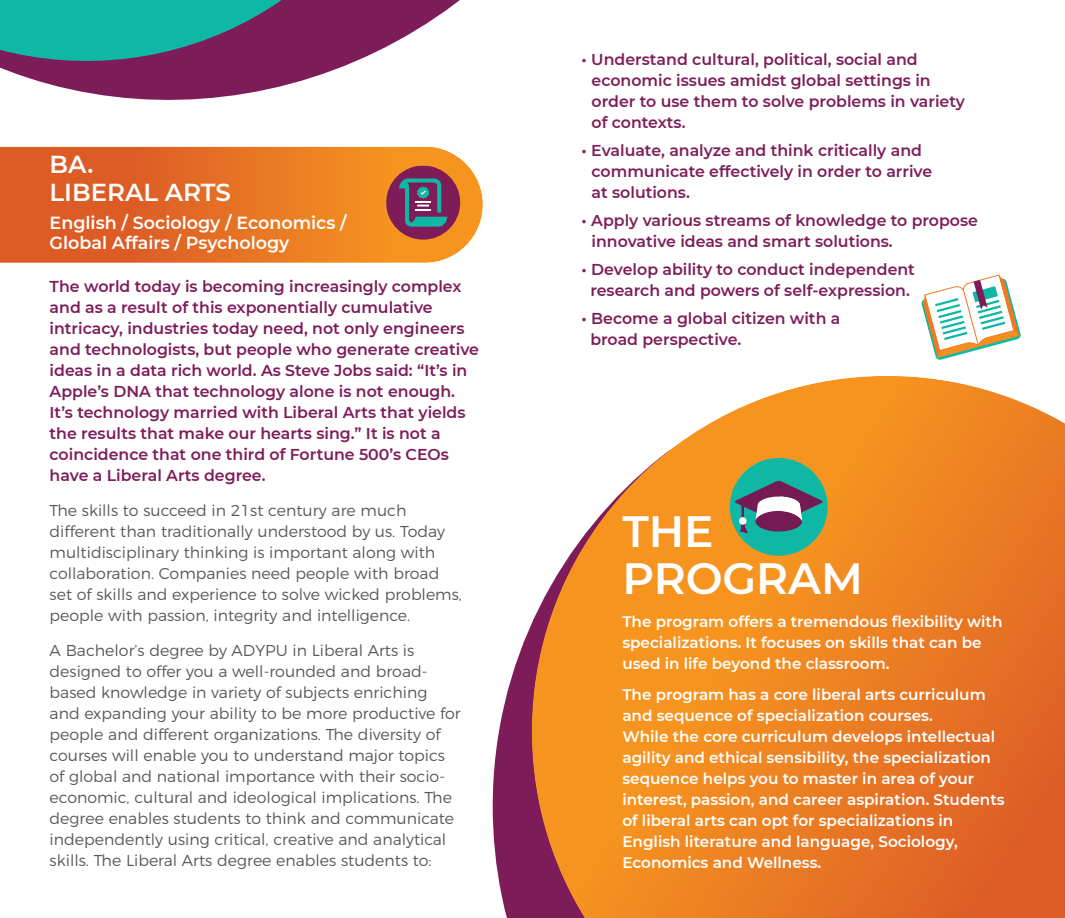
<style>
.page{position:relative;width:1065px;height:918px;background:#fff}
.page>*{position:absolute;margin:0;border:0;box-sizing:border-box;transform-origin:0 0}
.t1{font:600 43.75px/47.2px "Montserrat";color:#fff}
.t2{font:600 24.5px/28px "Montserrat";color:#fff}
.t3{font:600 17.5px/19.2px "Montserrat";color:#fff}
.t4{font:300 15.75px/21px "Montserrat";color:#57585a}
.t5{font:600 15.75px/21px "Montserrat";color:#7e1c5a}
.t6{font:600 15.75px/21px "Montserrat";color:#7e1d59}
.t7{font:600 15.22px/21px "Montserrat";color:#fff}
</style>
<div class="page">
<svg style="left:493px;top:395px;width:572px;height:523px;background:#eb8c3d"></svg>
<img style="left:549px;top:842px;width:35px;height:76px">
<img style="left:0;top:147px;width:483px;height:116px">
<svg style="left:386px;top:166px;width:74px;height:74px;background:#88535c"></svg>
<div style="left:730px;top:458px;width:97px;height:98px;background:#0fb8a4;border-radius:50%"></div>
<svg style="left:734px;top:481px;width:89px;height:52px"></svg>
<svg style="left:921px;top:274px;width:100px;height:86px"></svg>
<svg style="left:118px;top:97px;width:101px;height:3px"></svg>
<svg style="left:0;top:0;width:460px;height:97px"></svg>
<h2 class="t2" style="left:50px;top:151px;width:183px">BA.<br>LIBERAL ARTS</h2>
<p class="t3" style="left:50px;top:214px;width:299px">English / Sociology / Economics /<br>Global Affairs / Psychology</p>
<p class="t5" style="left:50px;top:276px;width:431px">The world today is becoming increasingly complex and as a result of this exponentially cumulative intricacy, industries today need, not only engineers and technologists, but people who generate creative ideas in a data rich world. As Steve Jobs said: “It’s in Apple’s DNA that technology alone is not enough.<br>It’s technology married with Liberal Arts that yields the results that make our hearts sing.” It is not a coincidence that one third of Fortune 500’s CEOs have a Liberal Arts degree.</p>
<p class="t4" style="left:50px;top:500px;width:414px">The skills to succeed in 21st century are much different than traditionally understood by us. Today multidisciplinary thinking is important along with collaboration. Companies need people with broad set of skills and experience to solve wicked problems, people with passion, integrity and intelligence.</p>
<p class="t4" style="left:50px;top:640px;width:412px">A Bachelor’s degree by ADYPU in Liberal Arts is designed to offer you a well-rounded and broad&shy;based knowledge in variety of subjects enriching and expanding your ability to be more productive for people and different organizations. The diversity of courses will enable you to understand major topics of global and national importance with their socio&shy;economic, cultural and ideological implications. The degree enables students to think and communicate independently using critical, creative and analytical skills. The Liberal Arts degree enables students to:</p>
<p class="t6" style="left:591px;top:49px;width:375px;text-indent:-10px">• Understand cultural, political, social and economic issues amidst global settings in order to use them to solve problems in variety of contexts.</p>
<p class="t6" style="left:591px;top:140px;width:342px;text-indent:-10px">• Evaluate, analyze and think critically and communicate effectively in order to arrive at solutions.</p>
<p class="t6" style="left:591px;top:210px;width:388px;text-indent:-10px">• Apply various streams of knowledge to propose innovative ideas and smart solutions.</p>
<p class="t6" style="left:581px;top:259px;width:335px;text-align:center">• Develop ability to conduct independent research and powers of self-expression.</p>
<p class="t6" style="left:590px;top:308px;width:251px;text-indent:-9px">• Become a global citizen with a broad perspective.</p>
<h1 class="t1" style="left:622px;top:509px;width:242px">THE<br>PROGRAM</h1>
<p class="t7" style="left:622px;top:610px;width:381px">The program offers a tremendous flexibility with specializations. It focuses on skills that can be used in life beyond the classroom.</p>
<p class="t7" style="left:622px;top:684px;width:384px">The program has a core liberal arts curriculum and sequence of specialization courses.<br>While the core curriculum develops intellectual agility and ethical sensibility, the specialization sequence helps you to master in area of your interest, passion, and career aspiration. Students of liberal arts can opt for specializations in English literature and language, Sociology, Economics and Wellness.</p>
</div>
